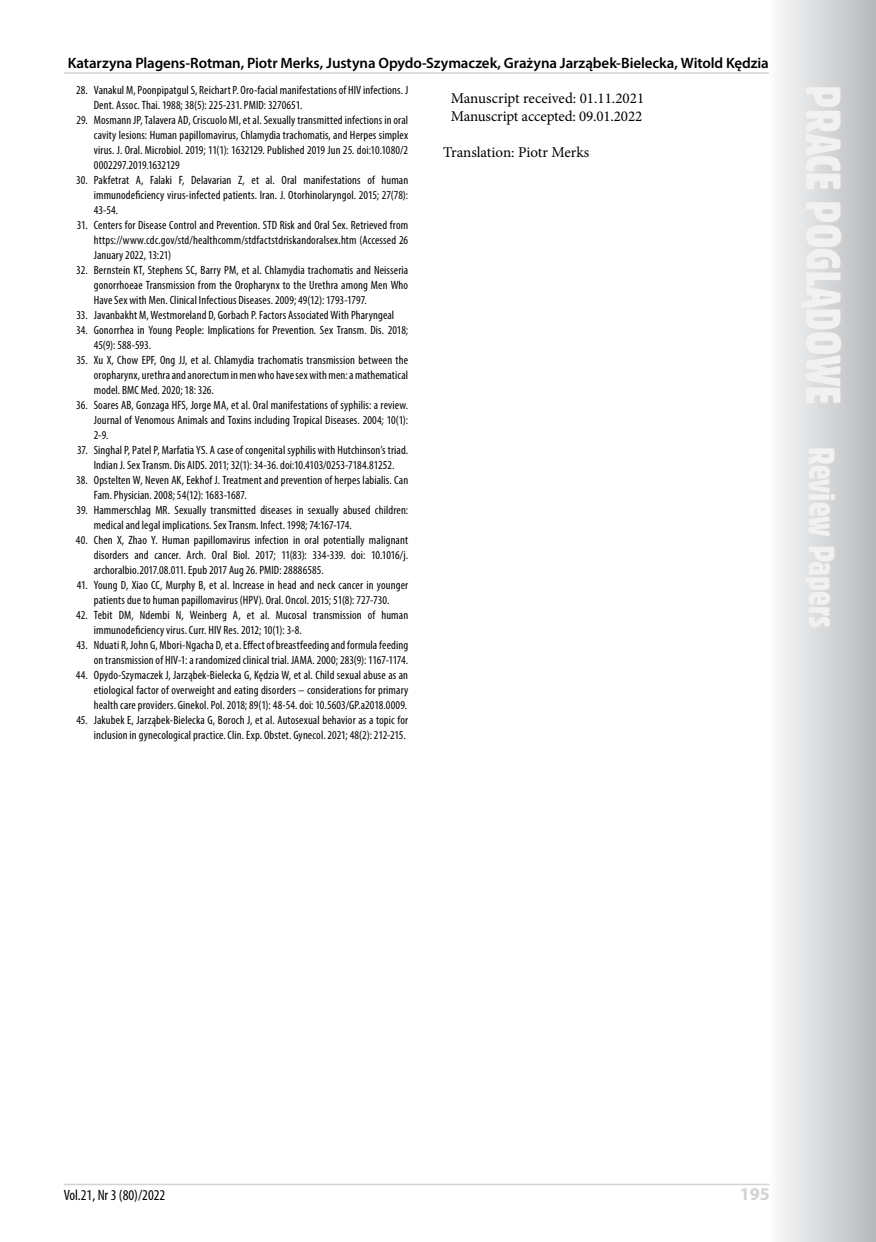
<style>
.page{position:relative;width:876px;height:1242px;background:#fff}
.page>*{position:absolute;margin:0;border:0;box-sizing:border-box;transform-origin:0 0}
.t1{font:48px "Gothic 821 Condensed BT";color:#f1f1f2}
.t2{font:700 18px "Myriad Pro";color:#d1d3d4}
.t3{font:600 15px "Myriad Pro";letter-spacing:-.005em;color:#000}
.t4{font:15px/18px "Minion Pro";letter-spacing:-.01em;color:#000}
.t5{font:condensed 15px "Myriad Pro";color:#000}
.t6{font:condensed 12px/15px "Myriad Pro";letter-spacing:.01em;color:#000;text-align:justify}
.s1{font-size:36px}
</style>
<div class="page">
<svg style="left:780px;top:0;width:96px;height:1242px;background:#d4d6d7"></svg>
<hr style="left:64px;top:1183px;width:706px;height:2px;background:#d1d3d4">
<hr style="left:64px;top:72px;width:705px;height:2px;background:#d1d3d4">
<svg style="left:802px;top:300px;width:7px;height:8px"></svg>
<svg style="left:827px;top:111px;width:4px;height:7px"></svg>
<p class="t3" style="left:68px;top:53px;width:702px">Katarzyna Plagens-Rotman, Piotr Merks, Justyna Opydo-Szymaczek, Grażyna Jarząbek-Bielecka, Witold Kędzia</p>
<p class="t6" style="left:94px;top:82px;width:316px;text-indent:-18px">28. Vanakul M, Poonpipatgul S, Reichart P. Oro-facial manifestations of HIV infections. J<br>Dent. Assoc. Thai. 1988; 38(5): 225-231. PMID: 3270651.</p>
<p class="t6" style="left:94px;top:112px;width:316px;text-indent:-17px">29. Mosmann JP, Talavera AD, Criscuolo MI, et al. Sexually transmitted infections in oral cavity lesions: Human papillomavirus, Chlamydia trachomatis, and Herpes simplex virus. J. Oral. Microbiol. 2019; 11(1): 1632129. Published 2019 Jun 25. doi:10.1080/2<br>0002297.2019.1632129</p>
<p class="t6" style="left:94px;top:172px;width:316px;text-indent:-18px">30. Pakfetrat A, Falaki F, Delavarian Z, et al. Oral manifestations of human immunodeficiency virus-infected patients. Iran. J. Otorhinolaryngol. 2015; 27(78):<br>43-54.</p>
<p class="t6" style="left:94px;top:217px;width:316px;text-indent:-17px">31. Centers for Disease Control and Prevention. STD Risk and Oral Sex. Retrieved from https://www.cdc.gov/std/healthcomm/stdfactstdriskandoralsex.htm (Accessed 26<br>January 2022, 13:21)</p>
<p class="t6" style="left:94px;top:262px;width:316px;text-indent:-17px">32. Bernstein KT, Stephens SC, Barry PM, et al. Chlamydia trachomatis and Neisseria gonorrhoeae Transmission from the Oropharynx to the Urethra among Men Who Have Sex with Men. Clinical Infectious Diseases. 2009; 49(12): 1793-1797.</p>
<p class="t6" style="left:76px;top:307px;width:319px">33. Javanbakht M, Westmoreland D, Gorbach P. Factors Associated With Pharyngeal</p>
<p class="t6" style="left:94px;top:322px;width:316px;text-indent:-18px">34. Gonorrhea in Young People: Implications for Prevention. Sex Transm. Dis. 2018;<br>45(9): 588-593.</p>
<p class="t6" style="left:94px;top:352px;width:316px;text-indent:-17px">35. Xu X, Chow EPF, Ong JJ, et al. Chlamydia trachomatis transmission between the oropharynx, urethra and anorectum in men who have sex with men: a mathematical model. BMC Med. 2020; 18: 326.</p>
<p class="t6" style="left:94px;top:397px;width:316px;text-indent:-18px">36. Soares AB, Gonzaga HFS, Jorge MA, et al. Oral manifestations of syphilis: a review.<br>Journal of Venomous Animals and Toxins including Tropical Diseases. 2004; 10(1):<br>2-9.</p>
<p class="t6" style="left:77px;top:442px;width:333px;text-align:center">37. Singhal P, Patel P, Marfatia YS. A case of congenital syphilis with Hutchinson’s triad.<br>Indian J. Sex Transm. Dis AIDS. 2011; 32(1): 34-36. doi:10.4103/0253-7184.81252.</p>
<p class="t6" style="left:94px;top:472px;width:316px;text-indent:-18px">38. Opstelten W, Neven AK, Eekhof J. Treatment and prevention of herpes labialis. Can<br>Fam. Physician. 2008; 54(12): 1683-1687.</p>
<p class="t6" style="left:94px;top:502px;width:316px;text-indent:-17px">39. Hammerschlag MR. Sexually transmitted diseases in sexually abused children: medical and legal implications. Sex Transm. Infect. 1998; 74:167-174.</p>
<p class="t6" style="left:94px;top:532px;width:316px;text-indent:-18px">40. Chen X, Zhao Y. Human papillomavirus infection in oral potentially malignant disorders and cancer. Arch. Oral Biol. 2017; 11(83): 334-339. doi: 10.1016/j. archoralbio.2017.08.011. Epub 2017 Aug 26. PMID: 28886585.</p>
<p class="t6" style="left:77px;top:577px;width:333px;text-align:center">41. Young D, Xiao CC, Murphy B, et al. Increase in head and neck cancer in younger patients due to human papillomavirus (HPV). Oral. Oncol. 2015; 51(8): 727-730.</p>
<p class="t6" style="left:94px;top:607px;width:316px;text-indent:-18px">42. Tebit DM, Ndembi N, Weinberg A, et al. Mucosal transmission of human immunodeficiency virus. Curr. HIV Res. 2012; 10(1): 3-8.</p>
<p class="t6" style="left:76px;top:637px;width:333px;text-align:right">43. Nduati R, John G, Mbori-Ngacha D, et a. Effect of breastfeeding and formula feeding on transmission of HIV-1: a randomized clinical trial. JAMA. 2000; 283(9): 1167-1174.</p>
<p class="t6" style="left:94px;top:667px;width:316px;text-indent:-18px">44. Opydo-Szymaczek J, Jarząbek-Bielecka G, Kędzia W, et al. Child sexual abuse as an etiological factor of overweight and eating disorders – considerations for primary health care providers. Ginekol. Pol. 2018; 89(1): 48-54. doi: 10.5603/GP.a2018.0009.</p>
<p class="t6" style="left:76px;top:712px;width:333px;text-align:right">45. Jakubek E, Jarząbek-Bielecka G, Boroch J, et al. Autosexual behavior as a topic for inclusion in gynecological practice. Clin. Exp. Obstet. Gynecol. 2021; 48(2): 212-215.</p>
<p class="t4" style="left:451px;top:89px;width:195px">Manuscript received: 01.11.2021<br>Manuscript accepted: 09.01.2022</p>
<p class="t4" style="left:443px;top:143px;width:148px">Translation: Piotr Merks</p>
<h1 class="t1" style="left:852px;top:85px;width:544px;rotate:90deg">PRACE POGLADOWE <span class="s1">Review Papers</span></h1>
<p class="t5" style="left:64px;top:1186px;width:103px">Vol.21, Nr 3 (80)/2022</p>
<h2 class="t2" style="left:740px;top:1182px;width:31px">195</h2>
</div>
